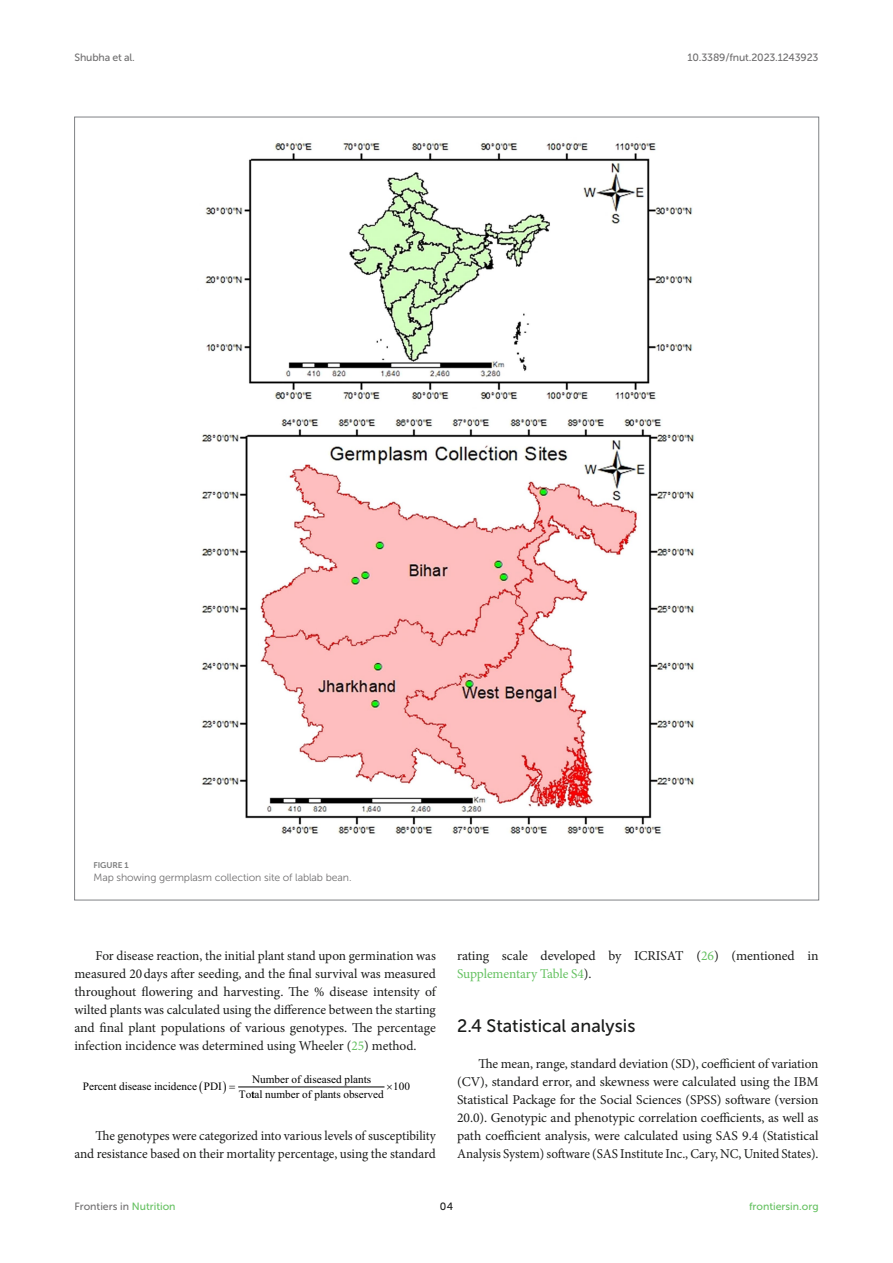
<style>
.page{position:relative;width:893px;height:1263px;background:#fff}
.page>*{position:absolute;margin:0;border:0;box-sizing:border-box;transform-origin:0 0}
.HEAD_2{font:18px "Museo Sans 500";color:#1b1c1b}
.TEXT{font:13.5px/18px "Minion Pro";letter-spacing:-.005em;color:#1b1c1b;text-align:justify}
.TEXT_FLUSH{font:13.5px/18px "Minion Pro";letter-spacing:-.01em;color:#1b1c1b;text-align:justify}
.spi-math-img{font:11.25px/15.8px "Times New Roman";letter-spacing:-.005em;color:#000;text-align:center}
.t1{font:10.5px "Museo Sans 500";letter-spacing:-.015em;color:#706f70}
.FIG_LEG{font:10.5px "Museo Sans 300";letter-spacing:-.01em;color:#706f70}
.t2{font:10.5px "Museo Sans 500";color:#65c161}
.t3{font:10.5px "Museo Sans 500";color:#1b1c1b}
.FIG_HD{font:8.25px "Museo Sans 700";letter-spacing:-.01em;color:#7e7f7f}
.s1{color:#65c161}
</style>
<div class="page">
<hr style="left:238px;top:1087px;width:146px;height:1px;background:#000">
<img style="left:201px;top:142px;width:494px;height:692px">
<p class="t1" style="left:74px;top:51px;width:62px">Shubha et al.</p>
<p class="t1" style="left:688px;top:51px;width:132px">10.3389/fnut.2023.1243923</p>
<p class="FIG_HD" style="left:94px;top:860px;width:37px">FIGURE 1</p>
<p class="FIG_LEG" style="left:94px;top:872px;width:260px">Map showing germplasm collection site of lablab bean.</p>
<p class="TEXT" style="left:74px;top:947px;width:363px;text-indent:21px">For disease reaction, the initial plant stand upon germination was measured 20days after seeding, and the final survival was measured throughout flowering and harvesting. The % disease intensity of wilted plants was calculated using the difference between the starting and final plant populations of various genotypes. The percentage infection incidence was determined using Wheeler (<span class="s1">25</span>) method.</p>
<p class="spi-math-img" style="left:83px;top:1079px;width:140px">Percent disease incidence PDI</p>
<p class="spi-math-img" style="left:239px;top:1072px;width:147px">Number of diseased plants<br>Total number of plants observed</p>
<p class="spi-math-img" style="left:393px;top:1079px;width:18px">100</p>
<p class="TEXT" style="left:74px;top:1127px;width:363px;text-align:right">The genotypes were categorized into various levels of susceptibility and resistance based on their mortality percentage, using the standard</p>
<p class="TEXT" style="left:457px;top:947px;width:363px">rating scale developed by ICRISAT (<span class="s1">26</span>) (mentioned in<br><span class="s1">Supplementary Table S4</span>).</p>
<p class="HEAD_2" style="left:457px;top:1016px;width:180px">2.4 Statistical analysis</p>
<p class="TEXT_FLUSH" style="left:457px;top:1055px;width:363px;text-indent:21px">The mean, range, standard deviation (SD), coefficient of variation (CV), standard error, and skewness were calculated using the IBM Statistical Package for the Social Sciences (SPSS) software (version 20.0). Genotypic and phenotypic correlation coefficients, as well as path coefficient analysis, were calculated using SAS 9.4 (Statistical Analysis System) software (SAS Institute Inc., Cary, NC, United States).</p>
<p class="t1" style="left:74px;top:1200px;width:103px">Frontiers in <span class="s1">Nutrition</span></p>
<p class="t3" style="left:440px;top:1200px;width:15px">04</p>
<p class="t2" style="left:749px;top:1200px;width:71px">frontiersin.org</p>
</div>
